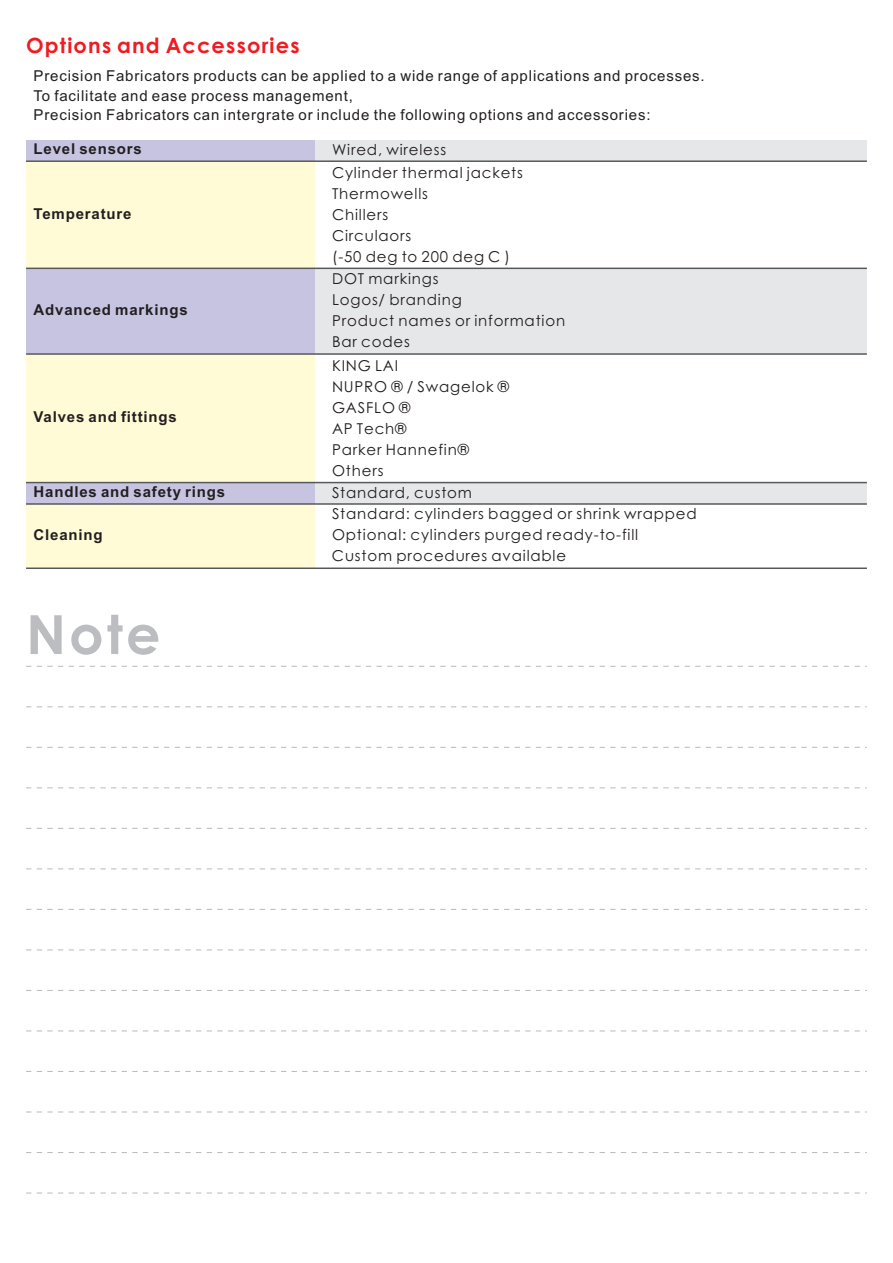
<style>
.page{position:relative;width:893px;height:1263px;background:#fff}
.page>*{position:absolute;margin:0;border:0;box-sizing:border-box;transform-origin:0 0}
.t1{font:700 54px "Century Gothic";color:#bcbdc0}
.t2{font:700 21px "Century Gothic";letter-spacing:.055em;color:#ee1d23}
.t3{font:15px/21.1px "Century Gothic";letter-spacing:.055em;color:#231f20}
.t4{font:15px/19.5px "Arial";letter-spacing:.055em;color:#231f20}
.t5{font:700 15px "Arial";letter-spacing:.055em;color:#231f20}
</style>
<div class="page">
<div style="left:315px;top:140px;width:552px;height:21px;background:#e6e7e9"></div>
<div style="left:315px;top:268px;width:552px;height:86px;background:#e6e7e9"></div>
<div style="left:315px;top:483px;width:552px;height:21px;background:#e6e7e9"></div>
<div style="left:26px;top:140px;width:289px;height:21px;background:#c6c4e1"></div>
<div style="left:26px;top:161px;width:289px;height:107px;background:#fffbd6"></div>
<div style="left:26px;top:268px;width:289px;height:86px;background:#c6c4e1"></div>
<div style="left:26px;top:354px;width:289px;height:129px;background:#fffbd6"></div>
<div style="left:26px;top:483px;width:289px;height:21px;background:#c6c4e1"></div>
<div style="left:26px;top:504px;width:289px;height:64px;background:#fffbd6"></div>
<hr style="left:26px;top:160px;width:841px;height:2px;background:#57585a">
<hr style="left:26px;top:268px;width:841px;height:1px;background:#57585a">
<hr style="left:26px;top:353px;width:841px;height:2px;background:#57585a">
<hr style="left:26px;top:482px;width:841px;height:1px;background:#57585a">
<hr style="left:26px;top:503px;width:841px;height:2px;background:#57585a">
<hr style="left:26px;top:567px;width:841px;height:2px;background:#57585a">
<svg style="left:26px;top:666px;width:841px;height:1px"></svg>
<svg style="left:26px;top:747px;width:841px;height:1px"></svg>
<svg style="left:26px;top:706px;width:841px;height:1px"></svg>
<svg style="left:26px;top:828px;width:841px;height:1px"></svg>
<svg style="left:26px;top:787px;width:841px;height:1px"></svg>
<svg style="left:26px;top:909px;width:841px;height:1px"></svg>
<svg style="left:26px;top:868px;width:841px;height:1px"></svg>
<svg style="left:26px;top:990px;width:841px;height:1px"></svg>
<svg style="left:26px;top:949px;width:841px;height:1px"></svg>
<svg style="left:26px;top:1030px;width:841px;height:1px"></svg>
<svg style="left:26px;top:1071px;width:841px;height:1px"></svg>
<svg style="left:26px;top:1152px;width:841px;height:1px"></svg>
<svg style="left:26px;top:1111px;width:841px;height:1px"></svg>
<svg style="left:26px;top:1192px;width:841px;height:1px"></svg>
<h2 class="t2" style="left:26px;top:37px;width:275px">Options and Accessories</h2>
<p class="t4" style="left:34px;top:67px;width:673px">Precision Fabricators products can be applied to a wide range of applications and processes.<br>To facilitate and ease process management,<br>Precision Fabricators can intergrate or include the following options and accessories:</p>
<p class="t5" style="left:34px;top:143px;width:110px">Level sensors</p>
<p class="t5" style="left:34px;top:208px;width:100px">Temperature</p>
<p class="t5" style="left:34px;top:304px;width:156px">Advanced markings</p>
<p class="t5" style="left:34px;top:411px;width:145px">Valves and fittings</p>
<p class="t5" style="left:34px;top:486px;width:193px">Handles and safety rings</p>
<p class="t5" style="left:34px;top:529px;width:71px">Cleaning</p>
<h1 class="t1" style="left:26px;top:613px;width:136px">Note</h1>
<p class="t3" style="left:332px;top:140px;width:192px;line-height:22.4px">Wired, wireless<br>Cylinder thermal jackets</p>
<p class="t3" style="left:332px;top:184px;width:180px">Thermowells<br>Chillers<br>Circulaors<br>(-50 deg to 200 deg C )</p>
<p class="t3" style="left:332px;top:269px;width:235px">DOT markings<br>Logos/ branding<br>Product names or information<br>Bar codes</p>
<p class="t3" style="left:332px;top:356px;width:366px">KING LAI<br>NUPRO ® / Swagelok ®<br>GASFLO ®<br>AP Tech®<br>Parker Hannefin®<br>Others<br>Standard, custom<br>Standard: cylinders bagged or shrink wrapped<br>Optional: cylinders purged ready-to-fill<br>Custom procedures available</p>
</div>
